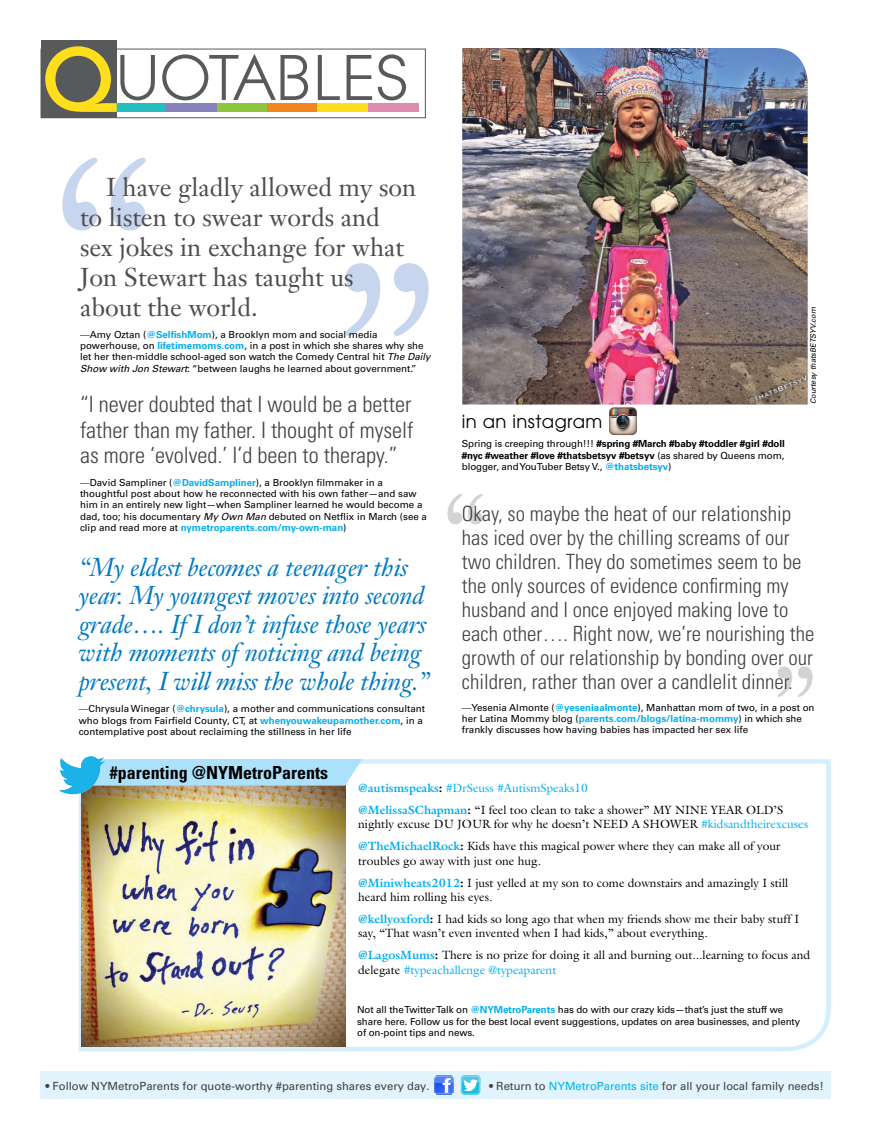
<style>
.page{position:relative;width:878px;height:1134px;background:#fff}
.page>*{position:absolute;margin:0;border:0;box-sizing:border-box;transform-origin:0 0}
.t1{font:67.65px "Litera Rgl";color:#58595b}
.t2{font:italic 25.5px/28.5px "Janson Text";letter-spacing:-.01em;color:#007ac1}
.t3{font:25.5px/30px "Janson Text";color:#4d4d4f}
.t4{font:300 condensed 22.5px/25.5px "Univers";color:#414042;text-align:justify}
.t5{font:300 condensed 21px/24px "Univers";color:#414042}
.t6{font:700 condensed 18px "Univers";color:#000}
.t7{font:18px "Avant Garde";letter-spacing:.025em;color:#000}
.t8{font:12px/21.9px "Galliard";color:#000}
.t9{font:12px "Galliard";color:#00aeef}
.t10{font:11.25px "Univers";color:#414042}
.t11{font:9.75px/11.2px "Univers";color:#000}
.t12{font:italic 7.5px "Univers";color:#000}
.s1{font-family:"Galliard"}
.s2{font-weight:700;color:#00aeef}
.s3{font-style:italic}
.s4{font-weight:700}
.s5{color:#00aeef}
.s6{color:#000}
.s7{color:#00b3f0}
</style>
<div class="page">
<div style="left:40px;top:1071px;width:790px;height:28px;background:#e1f4fd"></div>
<svg style="left:447px;top:494px;width:35px;height:30px"></svg>
<svg style="left:777px;top:666px;width:35px;height:31px"></svg>
<div style="left:41px;top:49px;width:385px;height:69px;background:#fff;border:1px solid #58595b"></div>
<div style="left:40px;top:40px;width:76px;height:78px;background:#58595b"></div>
<div style="left:368px;top:103px;width:50px;height:9px;background:#dd8cb0"></div>
<svg style="left:45px;top:40px;width:363px;height:72px"></svg>
<svg style="left:78px;top:759px;width:753px;height:293px"></svg>
<svg style="left:62px;top:157px;width:84px;height:73px"></svg>
<svg style="left:345px;top:263px;width:83px;height:73px"></svg>
<img style="left:82px;top:786px;width:263px;height:261px">
<svg style="left:105px;top:759px;width:257px;height:27px;background:#ade0f8"></svg>
<img style="left:59px;top:756px;width:46px;height:38px">
<img style="left:462px;top:48px;width:345px;height:357px">
<img style="left:609px;top:407px;width:28px;height:29px">
<img style="left:434px;top:1075px;width:19px;height:6px">
<svg style="left:434px;top:1081px;width:19px;height:2px"></svg>
<img style="left:434px;top:1083px;width:19px;height:6px">
<svg style="left:434px;top:1089px;width:19px;height:6px"></svg>
<div style="left:461px;top:1075px;width:19px;height:20px;background:#62d0e8;border-radius:3px"></div>
<svg style="left:461px;top:1075px;width:19px;height:19px"></svg>
<h1 class="t1" style="left:115px;top:32px;width:296px">UOTABLES</h1>
<h2 class="t3" style="left:80px;top:172px;width:338px;text-indent:26px">I have gladly allowed my son to listen to swear words and sex jokes in exchange for what<br>Jon Stewart has taught us about the world.</h2>
<p class="t11" style="left:80px;top:329px;width:352px"><span class="s1">—</span>Amy Oztan (<span class="s2">@SelfishMom</span>), a Brooklyn mom and social media powerhouse, on <span class="s2">lifetimemoms.com</span>, in a post in which she shares why she let her then-middle school-aged son watch the Comedy Central hit <span class="s3">The Daily Show with Jon Stewart</span>: “between laughs he learned about government.”</p>
<p class="t12" style="left:808px;top:404px;width:98px;rotate:-90deg">Courtesy thatsBETSYV.com</p>
<h3 class="t4" style="left:80px;top:392px;width:335px">“I never doubted that I would be a better father than my father. I thought of myself as more ‘evolved.’ I’d been to therapy.”</h3>
<p class="t11" style="left:80px;top:477px;width:348px"><span class="s1">—</span>David Sampliner (<span class="s2">@DavidSampliner</span>), a Brooklyn filmmaker in a thoughtful post about how he reconnected with his own father—and saw him in an entirely new light—when Sampliner learned he would become a dad, too; his documentary <span class="s3">My Own Man</span> debuted on Netflix in March (see a clip and read more at <span class="s2">nymetroparents.com/my-own-man</span>)</p>
<h2 class="t2" style="left:79px;top:553px;width:353px">“My eldest becomes a teenager this year. My youngest moves into second grade…. If I don’t infuse those years with moments of noticing and being present, I will miss the whole thing.”</h2>
<p class="t11" style="left:79px;top:703px;width:348px"><span class="s1">—</span>Chrysula Winegar (<span class="s2">@chrysula</span>), a mother and communications consultant who blogs from Fairfield County, CT, at <span class="s2">whenyouwakeupamother.com</span>, in a contemplative post about reclaiming the stillness in her life</p>
<h3 class="t6" style="left:110px;top:761px;width:220px">#parenting @NYMetroParents</h3>
<h3 class="t7" style="left:462px;top:411px;width:142px">in an instagram</h3>
<p class="t11" style="left:462px;top:438px;width:324px;text-align:justify">Spring is creeping through!!! <span class="s4">#spring #March #baby #toddler #girl #doll #nyc #weather #love #thatsbetsyv #betsyv</span> (as shared by Queens mom, blogger, and YouTuber Betsy V., <span class="s2">@thatsbetsyv</span>)</p>
<p class="t5" style="left:462px;top:502px;width:354px">Okay, so maybe the heat of our relationship has iced over by the chilling screams of our two children. They do sometimes seem to be the only sources of evidence confirming my husband and I once enjoyed making love to each other…. Right now, we’re nourishing the growth of our relationship by bonding over our children, rather than over a candlelit dinner.</p>
<p class="t11" style="left:462px;top:702px;width:354px"><span class="s1">—</span>Yesenia Almonte (<span class="s2">@yeseniaalmonte</span>), Manhattan mom of two, in a post on her Latina Mommy blog (<span class="s2">parents.com/blogs/latina-mommy</span>) in which she frankly discusses how having babies has impacted her sex life</p>
<p class="t8" style="left:358px;top:777px;width:427px"><span class="s2">@autismspeaks</span><span class="s4">:</span> <span class="s5">#DrSeuss #AutismSpeaks10<br></span><span class="s2">@MelissaSChapman</span><span class="s4">:</span> “I feel too clean to take a shower” MY NINE YEAR OLD’S</p>
<p class="t8" style="left:358px;top:813px;width:451px">nightly excuse DU JOUR for why he doesn’t NEED A SHOWER <span class="s5">#kidsandtheirexcuses </span><span class="s2">@TheMichaelRock</span><span class="s4">:</span> Kids have this magical power where they can make all of your</p>
<p class="t8" style="left:358px;top:849px;width:431px">troubles go away with just one hug.<br><span class="s2">@Miniwheats2012</span><span class="s4">:</span> I just yelled at my son to come downstairs and amazingly I still</p>
<p class="t8" style="left:358px;top:886px;width:442px">heard him rolling his eyes.<br><span class="s2">@kellyoxford</span><span class="s4">:</span> I had kids so long ago that when my friends show me their baby stuff I</p>
<p class="t8" style="left:358px;top:922px;width:453px">say, “That wasn’t even invented when I had kids,” about everything.<br><span class="s2">@LagosMums</span><span class="s4">:</span> There is no prize for doing it all and burning out...learning to focus and</p>
<p class="t9" style="left:358px;top:962px;width:200px"><span class="s6">delegate</span> #typeachallenge @typeaparent</p>
<p class="t11" style="left:357px;top:1004px;width:444px">Not all the Twitter Talk on <span class="s2">@NYMetroParents</span> has do with our crazy kids—that’s just the stuff we share here. Follow us for the best local event suggestions, updates on area businesses, and plenty of on-point tips and news.</p>
<p class="t10" style="left:45px;top:1079px;width:386px">• Follow NYMetroParents for quote-worthy #parenting shares every day.</p>
<p class="t10" style="left:489px;top:1079px;width:336px">• Return to <span class="s7">NYMetroParents site</span> for all your local family needs!</p>
</div>
